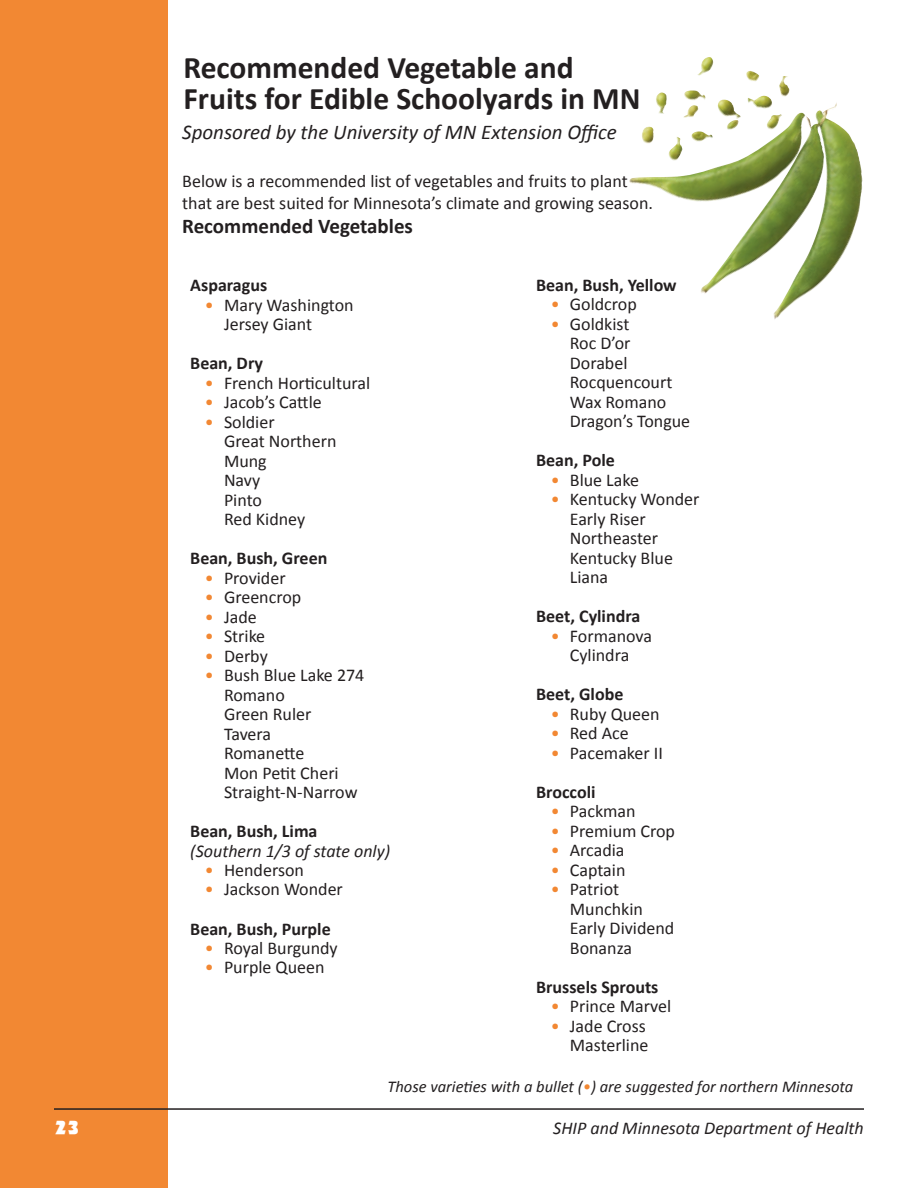
<style>
.page{position:relative;width:918px;height:1188px;background:#fff}
.page>*{position:absolute;margin:0;border:0;box-sizing:border-box;transform-origin:0 0}
.t1{font:700 31.5px/31.5px "Calibri";color:#231f20}
.t2{font:italic 21px "Calibri";color:#231f20}
.t3{font:700 21px "Calibri";color:#231f20}
.t4{font:18px/19.5px "Calibri";color:#231f20}
.t5{font:700 18px/39px "Calibri";color:#231f20}
.t6{font:italic 18px "Calibri";color:#231f20}
.t7{font:18px "Thimba Display S Si";color:#fff}
.t8{font:italic 16.5px "Calibri";color:#231f20}
.s1{color:#f28833}
.s2{font-weight:400;color:#f28833}
.s3{font-weight:400}
.s4{font-weight:700}
</style>
<div class="page">
<div style="left:0;top:0;width:168px;height:1188px;background:#f28833"></div>
<hr style="left:54px;top:1108px;width:810px;height:2px;background:#231f20">
<img style="left:629px;top:70px;width:234px;height:249px">
<h1 class="t1" style="left:184px;top:51px;width:458px">Recommended Vegetable and<br>Fruits for Edible Schoolyards in MN</h1>
<p class="t2" style="left:182px;top:123px;width:436px">Sponsored by the University of MN Extension Office</p>
<p class="t4" style="left:182px;top:172px;width:472px;line-height:21.6px">Below is a recommended list of vegetables and fruits to plant that are best suited for Minnesota’s climate and growing season.</p>
<p class="t3" style="left:182px;top:213px;width:232px">Recommended Vegetables</p>
<p class="t5" style="left:190px;top:265px;width:78px">Asparagus</p>
<p class="t4" style="left:224px;top:296px;width:131px;text-indent:-19px"><span class="s1">•</span> Mary Washington<br>Jersey Giant</p>
<p class="t5" style="left:190px;top:343px;width:74px">Bean, Dry</p>
<p class="t4" style="left:205px;top:374px;width:167px"><span class="s1">•</span> French Horticultural</p>
<p class="t4" style="left:205px;top:394px;width:118px"><span class="s1">•</span> Jacob’s Cattle</p>
<p class="t4" style="left:224px;top:413px;width:114px;text-indent:-19px"><span class="s1">•</span> Soldier<br>Great Northern<br>Mung<br>Navy<br>Pinto<br>Red Kidney</p>
<p class="t5" style="left:190px;top:538px;width:139px">Bean, Bush, Green</p>
<p class="t4" style="left:205px;top:569px;width:82px"><span class="s1">•</span> Provider</p>
<p class="t4" style="left:205px;top:589px;width:98px"><span class="s1">•</span> Greencrop</p>
<p class="t4" style="left:205px;top:608px;width:53px"><span class="s1">•</span> Jade</p>
<p class="t4" style="left:205px;top:628px;width:62px"><span class="s1">•</span> Strike</p>
<p class="t4" style="left:205px;top:647px;width:65px"><span class="s1">•</span> Derby</p>
<p class="t4" style="left:224px;top:667px;width:142px;text-indent:-19px"><span class="s1">•</span> Bush Blue Lake 274<br>Romano<br>Green Ruler<br>Tavera<br>Romanette<br>Mon Petit Cheri<br>Straight-N-Narrow</p>
<p class="t5" style="left:190px;top:811px;width:129px">Bean, Bush, Lima</p>
<p class="t6" style="left:190px;top:843px;width:201px">(Southern 1/3 of state only)</p>
<p class="t4" style="left:205px;top:862px;width:101px"><span class="s1">•</span> Henderson</p>
<p class="t5" style="left:190px;top:870px;width:154px;text-indent:15px"><span class="s2">•</span> <span class="s3">Jackson Wonder<br></span>Bean, Bush, Purple</p>
<p class="t4" style="left:205px;top:940px;width:134px"><span class="s1">•</span> Royal Burgundy</p>
<p class="t4" style="left:205px;top:959px;width:121px"><span class="s1">•</span> Purple Queen</p>
<p class="t5" style="left:536px;top:265px;width:142px">Bean, Bush, Yellow</p>
<p class="t4" style="left:551px;top:296px;width:88px"><span class="s1">•</span> Goldcrop</p>
<p class="t4" style="left:570px;top:316px;width:122px;text-indent:-19px"><span class="s1">•</span> Goldkist<br>Roc D’or<br>Dorabel<br>Rocquencourt<br>Wax Romano<br>Dragon’s Tongue</p>
<p class="t5" style="left:536px;top:441px;width:80px">Bean, Pole</p>
<p class="t4" style="left:551px;top:472px;width:90px"><span class="s1">•</span> Blue Lake</p>
<p class="t4" style="left:570px;top:491px;width:131px;text-indent:-19px"><span class="s1">•</span> Kentucky Wonder<br>Early Riser<br>Northeaster<br>Kentucky Blue<br>Liana</p>
<p class="t5" style="left:536px;top:597px;width:106px">Beet, Cylindra</p>
<p class="t4" style="left:551px;top:628px;width:103px;text-align:center"><span class="s1">•</span> Formanova<br>Cylindra</p>
<p class="t5" style="left:536px;top:675px;width:89px">Beet, Globe</p>
<p class="t4" style="left:551px;top:706px;width:110px"><span class="s1">•</span> Ruby Queen</p>
<p class="t4" style="left:551px;top:725px;width:80px"><span class="s1">•</span> Red Ace</p>
<p class="t4" style="left:536px;top:735px;width:128px;line-height:39px;text-indent:15px"><span class="s1">•</span> Pacemaker II<br><span class="s4">Broccoli</span></p>
<p class="t4" style="left:551px;top:803px;width:86px"><span class="s1">•</span> Packman</p>
<p class="t4" style="left:551px;top:823px;width:126px"><span class="s1">•</span> Premium Crop</p>
<p class="t4" style="left:551px;top:842px;width:75px"><span class="s1">•</span> Arcadia</p>
<p class="t4" style="left:551px;top:862px;width:76px"><span class="s1">•</span> Captain</p>
<p class="t4" style="left:570px;top:881px;width:106px;text-indent:-19px"><span class="s1">•</span> Patriot<br>Munchkin<br>Early Dividend<br>Bonanza</p>
<p class="t5" style="left:536px;top:967px;width:124px">Brussels Sprouts</p>
<p class="t4" style="left:551px;top:998px;width:122px"><span class="s1">•</span> Prince Marvel</p>
<p class="t4" style="left:551px;top:1018px;width:99px;text-align:right"><span class="s1">•</span> Jade Cross<br>Masterline</p>
<p class="t8" style="left:387px;top:1080px;width:467px">Those varieties with a bullet (<span class="s1">•</span>) are suggested for northern Minnesota</p>
<p class="t7" style="left:54px;top:1118px;width:27px">23</p>
<p class="t6" style="left:553px;top:1120px;width:312px">SHIP and Minnesota Department of Health</p>
</div>
